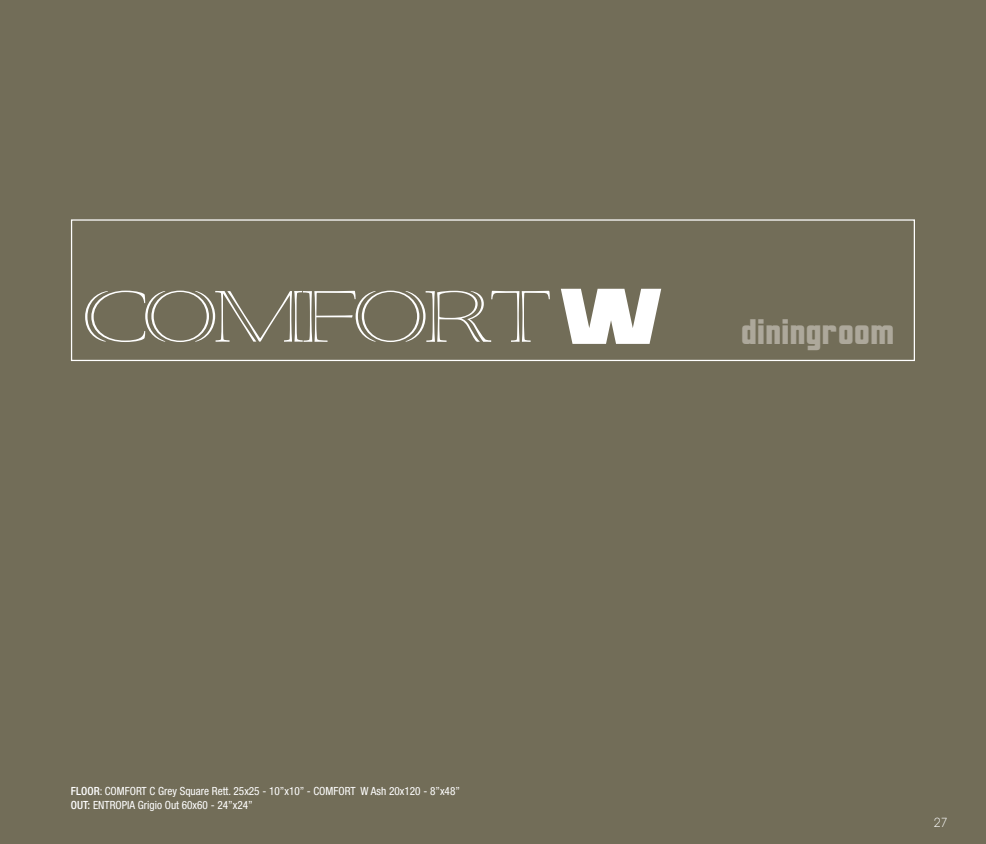
<style>
.page{position:relative;width:986px;height:844px;background:#fff}
.page>*{position:absolute;margin:0;border:0;box-sizing:border-box;transform-origin:0 0}
.t1{font:36.25px "Bayformance";letter-spacing:.03em;color:#ada89b}
.t2{font:12.5px "Aovel Neo";color:#fff}
.t3{font:condensed 11.25px/13.5px "Helvetica Neue";color:#fff}
.s1{font-weight:500}
</style>
<div class="page">
<div style="left:0;top:0;width:985px;height:843px;background:#726d58"></div>
<div style="left:71px;top:219px;width:843px;height:142px;border:1px solid #fff"></div>
<svg style="left:85px;top:290px;width:464px;height:52px"></svg>
<svg style="left:561px;top:289px;width:100px;height:55px"></svg>
<p class="t3" style="left:71px;top:784px;width:390px"><span class="s1">FLOOR</span>: COMFORT C Grey Square Rett. 25x25 - 10”x10” - COMFORT W Ash 20x120 - 8”x48”<br><span class="s1">OUT:</span> ENTROPIA Grigio Out 60x60 - 24”x24”</p>
<h1 class="t1" style="left:741px;top:310px;width:154px">diningroom</h1>
<p class="t2" style="left:933px;top:814px;width:15px">27</p>
</div>
